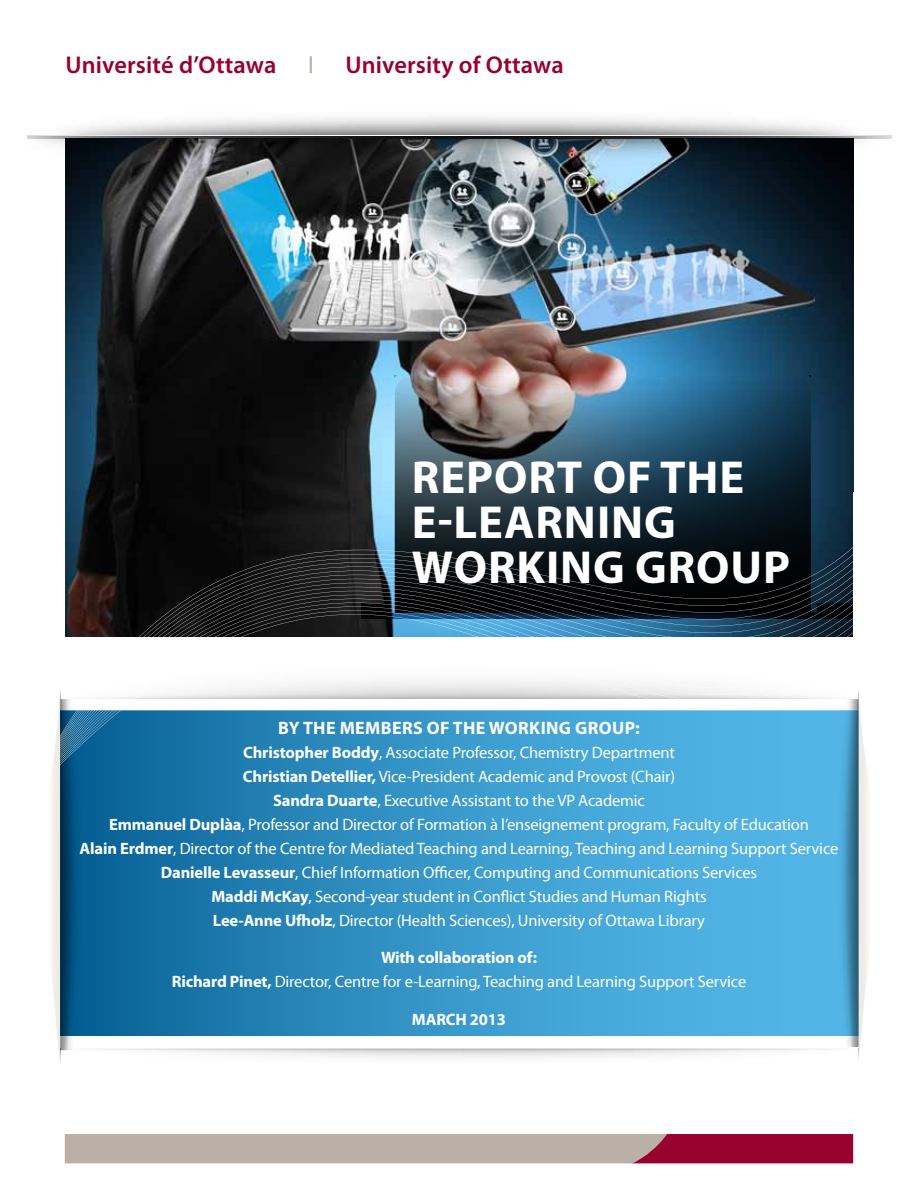
<style>
.page{position:relative;width:918px;height:1188px;background:#fff}
.page>*{position:absolute;margin:0;border:0;box-sizing:border-box;transform-origin:0 0}
.t1{font:700 46.5px/45px "Myriad Pro";letter-spacing:.02em;color:#fff}
.t2{font:600 24.3px "Myriad Pro";letter-spacing:.005em;color:#98002e}
.t3{font:700 18px "Myriad Pro";letter-spacing:.02em;color:#fff}
.t4{font:600 17.1px "Myriad Pro";color:#bbb0a6;scale:1.43 1}
.t5{font:16.5px/24px "Myriad Pro";letter-spacing:-.01em;color:#fff;text-align:center}
.t6{font:700 16.5px "Myriad Pro";letter-spacing:-.01em;color:#fff}
.s1{font-weight:700}
</style>
<div class="page">
<img style="left:65px;top:179px;width:788px;height:368px">
<svg style="left:389px;top:369px;width:428px;height:178px;background:#617e94"></svg>
<img style="left:395px;top:375px;width:416px;height:172px">
<svg style="left:51px;top:690px;width:817px;height:372px;background:#4a9dc9"></svg>
<svg style="left:65px;top:1134px;width:788px;height:29px;background:#b28387"></svg>
<svg style="left:60px;top:547px;width:793px;height:218px"></svg>
<svg style="left:27px;top:135px;width:864px;height:1px"></svg>
<img style="left:27px;top:136px;width:864px;height:43px">
<h2 class="t2" style="left:65px;top:50px;width:213px">Université d’Ottawa</h2>
<p class="t4" style="left:308px;top:52px;width:6px">|</p>
<h2 class="t2" style="left:345px;top:50px;width:220px">University of Ottawa</h2>
<h1 class="t1" style="left:412px;top:453px;width:380px">Report of the<br>E-Learning<br>Working Group</h1>
<p class="t3" style="left:278px;top:716px;width:363px">By the members of the Working Group:</p>
<p class="t5" style="left:80px;top:740px;width:760px"><span class="s1">Christopher Boddy</span>, Associate Professor, Chemistry Department<br><span class="s1">Christian Detellier,</span> Vice-President Academic and Provost (Chair)<br><span class="s1">Sandra Duarte</span>, Executive Assistant to the VP Academic<br><span class="s1">Emmanuel Duplàa</span>, Professor and Director of Formation à l’enseignement program, Faculty of Education<br><span class="s1">Alain Erdmer</span>, Director of the Centre for Mediated Teaching and Learning, Teaching and Learning Support Service <span class="s1">Danielle Levasseur</span>, Chief Information Officer, Computing and Communications Services<br><span class="s1">Maddi McKay</span>, Second-year student in Conflict Studies and Human Rights<br><span class="s1">Lee-Anne Ufholz</span>, Director (Health Sciences), University of Ottawa Library</p>
<p class="t5" style="left:172px;top:946px;width:576px"><span class="s1">With collaboration of:<br>Richard Pinet,</span> Director, Centre for e-Learning, Teaching and Learning Support Service</p>
<p class="t6" style="left:412px;top:1009px;width:96px">MARCH 2013</p>
</div>
